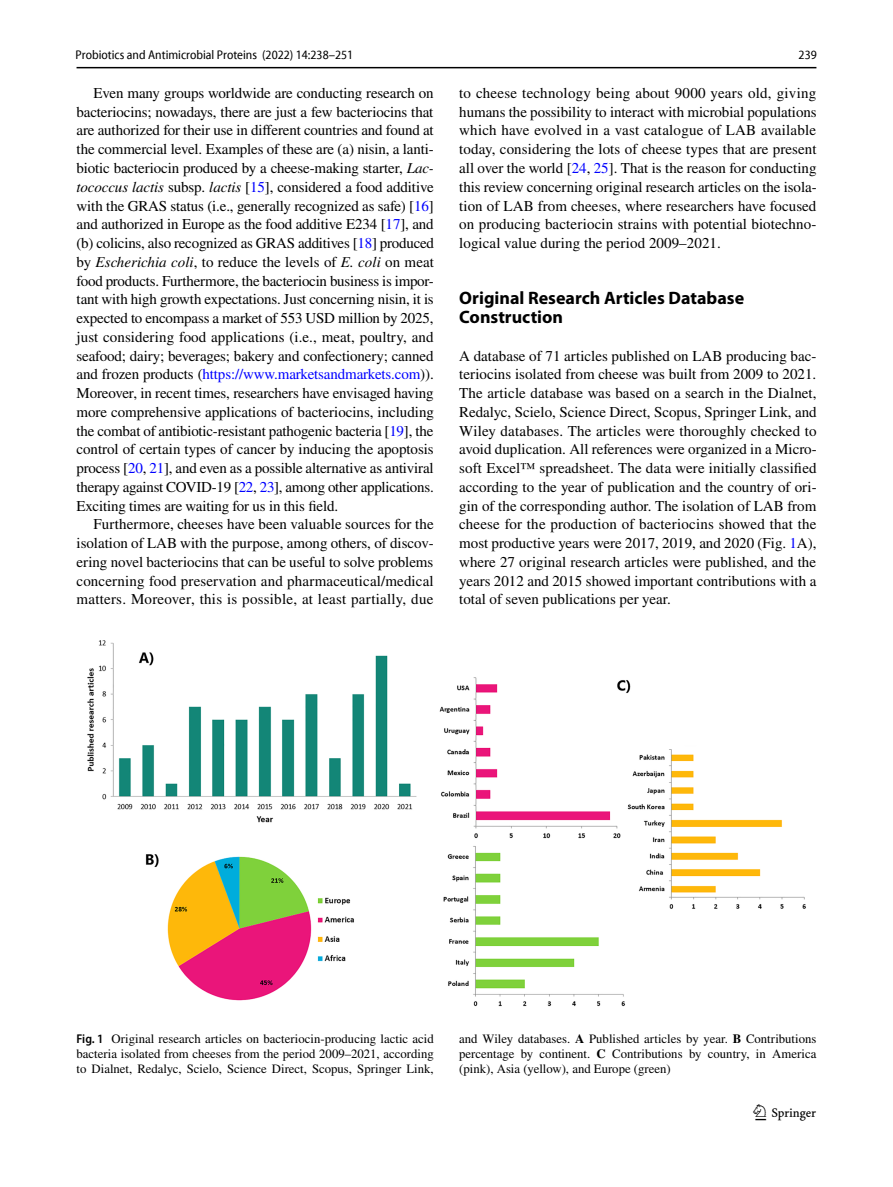
<style>
.page{position:relative;width:893px;height:1187px;background:#fff}
.page>*{position:absolute;margin:0;border:0;box-sizing:border-box;transform-origin:0 0}
.t1{font:22.5px "Springnew Regular 2";color:#000}
.t2{font:700 18px/18.8px "Myriad Pro";color:#000}
.t3{font:15px/18.8px "STIX";color:#000;text-align:justify}
.t4{font:12.75px/15px "STIX";color:#000;text-align:justify}
.t5{font:semi-condensed 12.75px "Myriad Pro Unic";color:#000}
.s1{font-style:italic}
.s2{color:#00f}
.s3{font-family:"Myriad Pro";font-weight:600;font-stretch:semi-condensed}
.s4{font-weight:700}
</style>
<div class="page">
<hr style="left:77px;top:67px;width:739px;height:1px;background:#000">
<img style="left:87px;top:640px;width:719px;height:367px">
<p class="t5" style="left:76px;top:50px;width:279px">Probiotics and Antimicrobial Proteins (2022) 14:238–251</p>
<p class="t5" style="left:799px;top:50px;width:20px">239</p>
<p class="t3" style="left:77px;top:84px;width:359px;text-indent:17px">Even many groups worldwide are conducting research on bacteriocins; nowadays, there are just a few bacteriocins that are authorized for their use in different countries and found at the commercial level. Examples of these are (a) nisin, a lanti&shy;biotic bacteriocin produced by a cheese-making starter, <span class="s1">Lac&shy;tococcus lactis</span> subsp. <span class="s1">lactis</span> [<span class="s2">15</span>], considered a food additive with the GRAS status (i.e., generally recognized as safe) [<span class="s2">16</span>] and authorized in Europe as the food additive E234 [<span class="s2">17</span>], and (b) colicins, also recognized as GRAS additives [<span class="s2">18</span>] produced by <span class="s1">Escherichia coli</span>, to reduce the levels of <span class="s1">E. coli</span> on meat food products. Furthermore, the bacteriocin business is impor&shy;tant with high growth expectations. Just concerning nisin, it is expected to encompass a market of 553 USD million by 2025, just considering food applications (i.e., meat, poultry, and seafood; dairy; beverages; bakery and confectionery; canned and frozen products (<span class="s2">https://www.marketsandmarkets.com</span>)).<br>Moreover, in recent times, researchers have envisaged having more comprehensive applications of bacteriocins, including the combat of antibiotic-resistant pathogenic bacteria [<span class="s2">19</span>], the control of certain types of cancer by inducing the apoptosis process [<span class="s2">20</span>, <span class="s2">21</span>], and even as a possible alternative as antiviral therapy against COVID-19 [<span class="s2">22</span>, <span class="s2">23</span>], among other applications.<br>Exciting times are waiting for us in this field.</p>
<p class="t3" style="left:77px;top:516px;width:359px;text-indent:17px">Furthermore, cheeses have been valuable sources for the isolation of LAB with the purpose, among others, of discov&shy;ering novel bacteriocins that can be useful to solve problems concerning food preservation and pharmaceutical/medical matters. Moreover, this is possible, at least partially, due</p>
<p class="t3" style="left:459px;top:84px;width:359px">to cheese technology being about 9000 years old, giving humans the possibility to interact with microbial populations which have evolved in a vast catalogue of LAB available today, considering the lots of cheese types that are present all over the world [<span class="s2">24</span>, <span class="s2">25</span>]. That is the reason for conducting this review concerning original research articles on the isola&shy;tion of LAB from cheeses, where researchers have focused on producing bacteriocin strains with potential biotechno&shy;logical value during the period 2009–2021.</p>
<p class="t2" style="left:459px;top:288px;width:286px">Original Research Articles Database<br>Construction</p>
<p class="t3" style="left:459px;top:347px;width:359px">A database of 71 articles published on LAB producing bac&shy;teriocins isolated from cheese was built from 2009 to 2021.<br>The article database was based on a search in the Dialnet, Redalyc, Scielo, Science Direct, Scopus, Springer Link, and Wiley databases. The articles were thoroughly checked to avoid duplication. All references were organized in a Micro&shy;soft Excel™ spreadsheet. The data were initially classified according to the year of publication and the country of ori&shy;gin of the corresponding author. The isolation of LAB from cheese for the production of bacteriocins showed that the most productive years were 2017, 2019, and 2020 (Fig. <span class="s2">1</span>A), where 27 original research articles were published, and the years 2012 and 2015 showed important contributions with a total of seven publications per year.</p>
<p class="t4" style="left:77px;top:1031px;width:359px"><span class="s3">Fig. 1</span> Original research articles on bacteriocin-producing lactic acid bacteria isolated from cheeses from the period 2009–2021, according to Dialnet, Redalyc, Scielo, Science Direct, Scopus, Springer Link,</p>
<p class="t4" style="left:459px;top:1031px;width:359px">and Wiley databases. <span class="s4">A</span> Published articles by year. <span class="s4">B</span> Contributions percentage by continent. <span class="s4">C</span> Contributions by country, in America (pink), Asia (yellow), and Europe (green)</p>
<h1 class="t1" style="left:755px;top:1104px;width:62px">1 3</h1>
</div>
